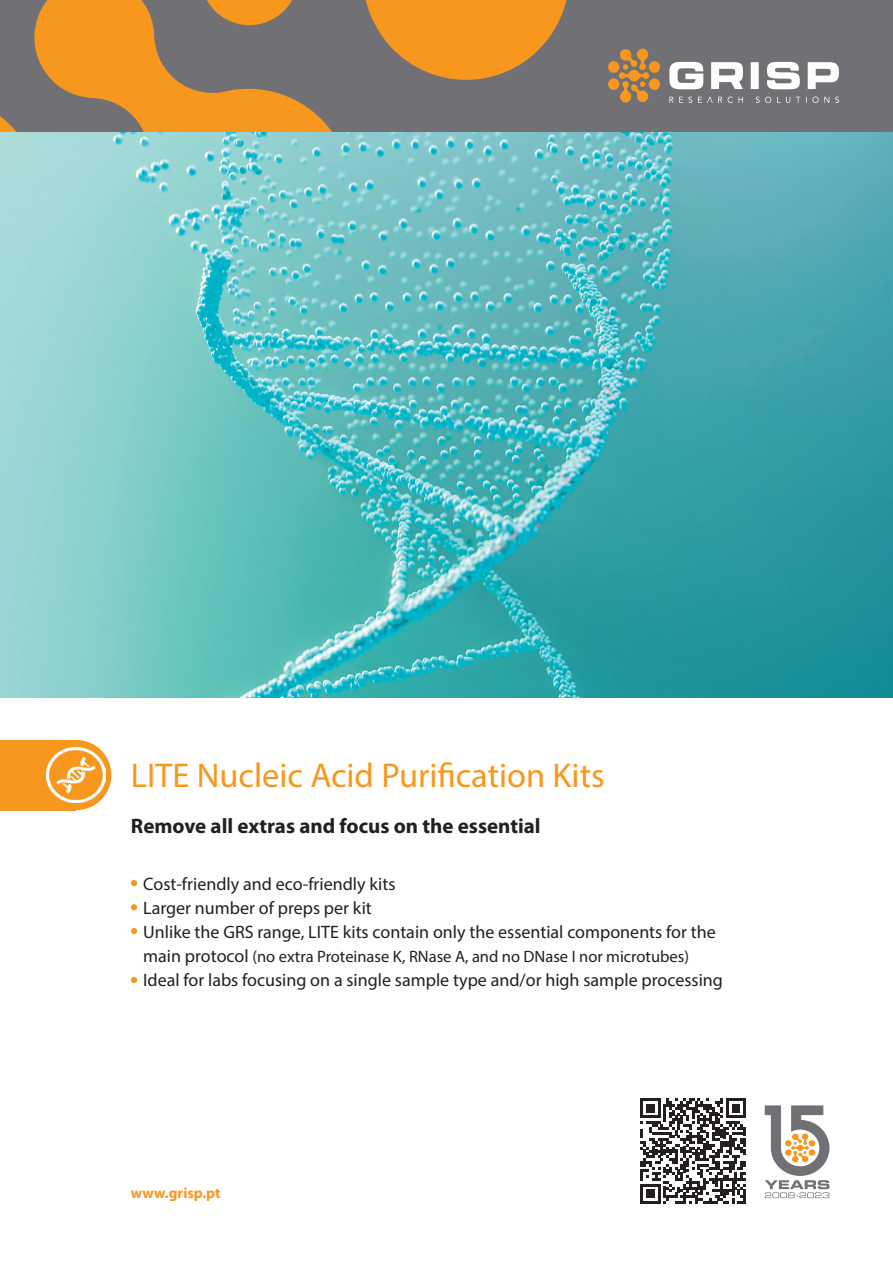
<style>
.page{position:relative;width:893px;height:1263px;background:#fff}
.page>*{position:absolute;margin:0;border:0;box-sizing:border-box;transform-origin:0 0}
.t1{font:34.5px "Myriad Pro";color:#f7971d}
.t2{font:700 21px "Myriad Pro";color:#231f20}
.t3{font:18px/24px "Myriad Pro";color:#231f20}
.t4{font:16.5px "Myriad Pro";color:#231f20}
.t5{font:700 15px "Myriad Pro";color:#f7971d}
.s1{font-size:18px}
</style>
<div class="page">
<div style="left:0;top:740px;width:76px;height:70px;background:#f7971d"></div>
<div style="left:41px;top:740px;width:70px;height:70px;background:#f7971d;border-radius:50%"></div>
<img style="left:0;top:132px;width:893px;height:565px">
<div style="left:0;top:0;width:893px;height:132px;background:#717074"></div>
<svg style="left:0;top:0;width:567px;height:132px"></svg>
<svg style="left:608px;top:48px;width:52px;height:55px"></svg>
<svg style="left:669px;top:62px;width:170px;height:41px"></svg>
<svg style="left:131px;top:880px;width:6px;height:6px"></svg>
<svg style="left:131px;top:904px;width:6px;height:6px"></svg>
<svg style="left:131px;top:977px;width:6px;height:6px"></svg>
<svg style="left:765px;top:1105px;width:64px;height:93px"></svg>
<img style="left:47px;top:747px;width:59px;height:56px">
<svg style="left:640px;top:1098px;width:106px;height:106px"></svg>
<hr style="left:743px;top:1189px;width:3px;height:15px;background:#231f20">
<svg style="left:131px;top:928px;width:6px;height:6px"></svg>
<h1 class="t1" style="left:131px;top:754px;width:475px">LITE Nucleic Acid Purification Kits</h1>
<p class="t2" style="left:131px;top:812px;width:411px">Remove all extras and focus on the essential</p>
<p class="t3" style="left:143px;top:872px;width:574px">Cost-friendly and eco-friendly kits<br>Larger number of preps per kit<br>Unlike the GRS range, LITE kits contain only the essential components for the</p>
<p class="t4" style="left:143px;top:946px;width:547px"><span class="s1">main protocol</span> (no extra Proteinase K, RNase A, and no DNase I nor microtubes)</p>
<p class="t3" style="left:143px;top:968px;width:581px">Ideal for labs focusing on a single sample type and/or high sample processing</p>
<p class="t5" style="left:131px;top:1183px;width:91px">www.grisp.pt</p>
</div>
